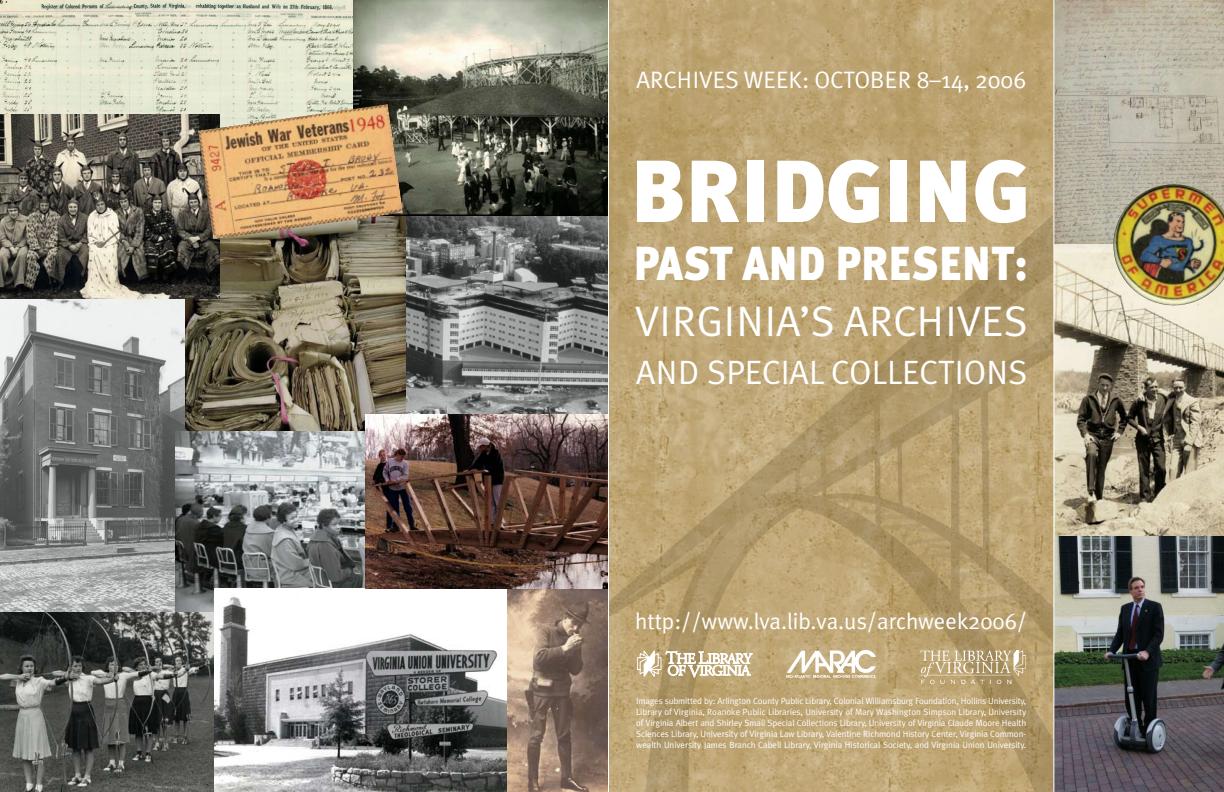
<style>
.page{position:relative;width:1224px;height:792px;background:#fff}
.page>*{position:absolute;margin:0;border:0;box-sizing:border-box;transform-origin:0 0}
.t1{font:900 88px "Meta Plus";color:#fff}
.t2{font:900 47.7px "Meta Plus";color:#fff;scale:.91 1}
.t3{font:42.7px "Meta Plus Normal";letter-spacing:.005em;color:#fff}
.t4{font:33.8px "Meta Plus Normal";color:#fff}
.t5{font:23.8px "Meta Plus Normal";color:#fff}
.t6{font:22.7px "Meta Plus Normal";color:#fff}
.t7{font:9px/10.8px "Meta Plus Normal";letter-spacing:-.005em;color:#fff;text-align:justify}
</style>
<div class="page">
<img style="left:405px;top:216px;width:203px;height:198px">
<img style="left:0;top:0;width:354px;height:115px">
<img style="left:185px;top:216px;width:220px;height:215px">
<img style="left:354px;top:0;width:254px;height:216px">
<img style="left:1054px;top:0;width:170px;height:244px">
<img style="left:1054px;top:244px;width:170px;height:548px">
<img style="left:0;top:612px;width:215px;height:180px">
<img style="left:1109px;top:180px;width:115px;height:130px">
<img style="left:0;top:298px;width:185px;height:314px">
<img style="left:175px;top:431px;width:191px;height:181px">
<img style="left:215px;top:588px;width:292px;height:204px">
<img style="left:507px;top:588px;width:101px;height:204px">
<img style="left:366px;top:414px;width:242px;height:174px">
<img style="left:0;top:115px;width:219px;height:183px">
<img style="left:198px;top:104px;width:205px;height:135px">
<svg style="left:609px;top:0;width:445px;height:792px;background:#bba373"></svg>
<h3 class="t5" style="left:637px;top:66px;width:391px">ARCHIVES WEEK: OCTOBER 8–14, 2006</h3>
<h1 class="t1" style="left:630px;top:140px;width:401px">BRIDGING</h1>
<h2 class="t2" style="left:634px;top:236px;width:435px">PAST AND PRESENT:</h2>
<h3 class="t3" style="left:635px;top:297px;width:394px">VIRGINIA’S ARCHIVES</h3>
<h3 class="t4" style="left:636px;top:353px;width:393px">AND SPECIAL COLLECTIONS</h3>
<h3 class="t6" style="left:635px;top:608px;width:393px">http://www.lva.lib.va.us/archweek2006/</h3>
<p class="t7" style="left:636px;top:696px;width:392px">Images submitted by: Arlington County Public Library, Colonial Williamsburg Foundation, Hollins University, Library of Virginia, Roanoke Public Libraries, University of Mary Washington Simpson Library, University of Virginia Albert and Shirley Small Special Collections Library, University of Virginia Claude Moore Health Sciences Library, University of Virginia Law Library, Valentine Richmond History Center, Virginia Common&shy;wealth University James Branch Cabell Library, Virginia Historical Society, and Virginia Union University.</p>
</div>
